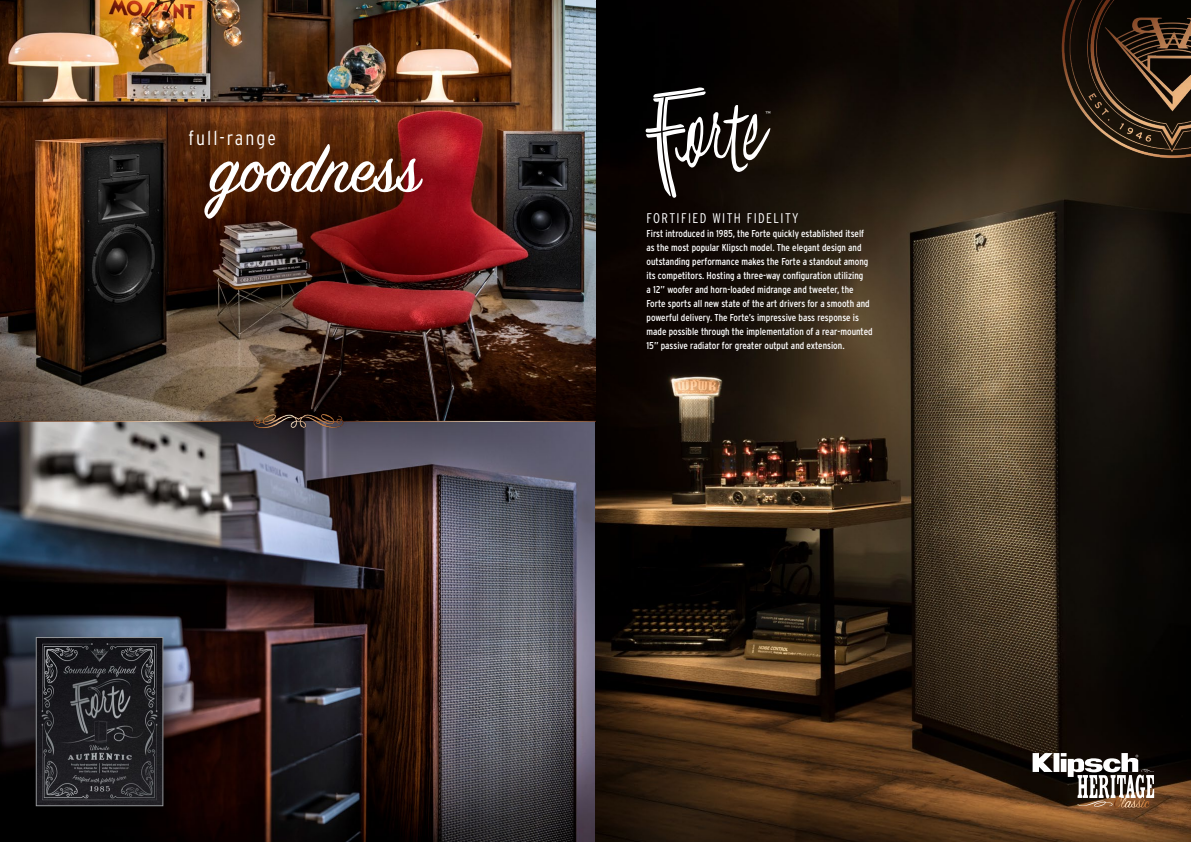
<style>
.page{position:relative;width:1191px;height:842px;background:#fff}
.page>*{position:absolute;margin:0;border:0;box-sizing:border-box;transform-origin:0 0}
.t1{font:75px "Sign Painter House Script";color:#fff}
.t2{font:300 condensed 20px "Interstate";letter-spacing:.1em;color:#fff}
.t3{font:300 condensed 14px "Interstate";letter-spacing:.1em;color:#fff}
.t4{font:12px "Minion Pro";color:#fff}
.t5{font:condensed 10px/14px "Interstate";color:#fff}
</style>
<div class="page">
<img style="left:0;top:0;width:1191px;height:842px">
<img style="left:0;top:392px;width:595px;height:54px">
<svg style="left:645px;top:88px;width:125px;height:110px"></svg>
<img style="left:1042px;top:0;width:149px;height:164px">
<div style="left:29px;top:634px;width:153px;height:194px;background:#000;opacity:.45"></div>
<img style="left:38px;top:639px;width:123px;height:165px">
<div style="left:36px;top:637px;width:127px;height:169px;border:1px solid #939598"></div>
<svg style="left:1032px;top:753px;width:122px;height:55px"></svg>
<h2 class="t2" style="left:188px;top:126px;width:89px">full-range</h2>
<h1 class="t1" style="left:210px;top:123px;width:211px">goodness</h1>
<p class="t4" style="left:765px;top:107px;width:7px">™</p>
<h3 class="t3" style="left:646px;top:210px;width:154px">FORTIFIED WITH FIDELITY</h3>
<p class="t5" style="left:646px;top:227px;width:228px">First introduced in 1985, the Forte quickly established itself as the most popular Klipsch model. The elegant design and outstanding performance makes the Forte a standout among its competitors. Hosting a three-way configuration utilizing<br>a 12” woofer and horn-loaded midrange and tweeter, the Forte sports all new state of the art drivers for a smooth and powerful delivery. The Forte’s impressive bass response is made possible through the implementation of a rear-mounted 15” passive radiator for greater output and extension.</p>
</div>
